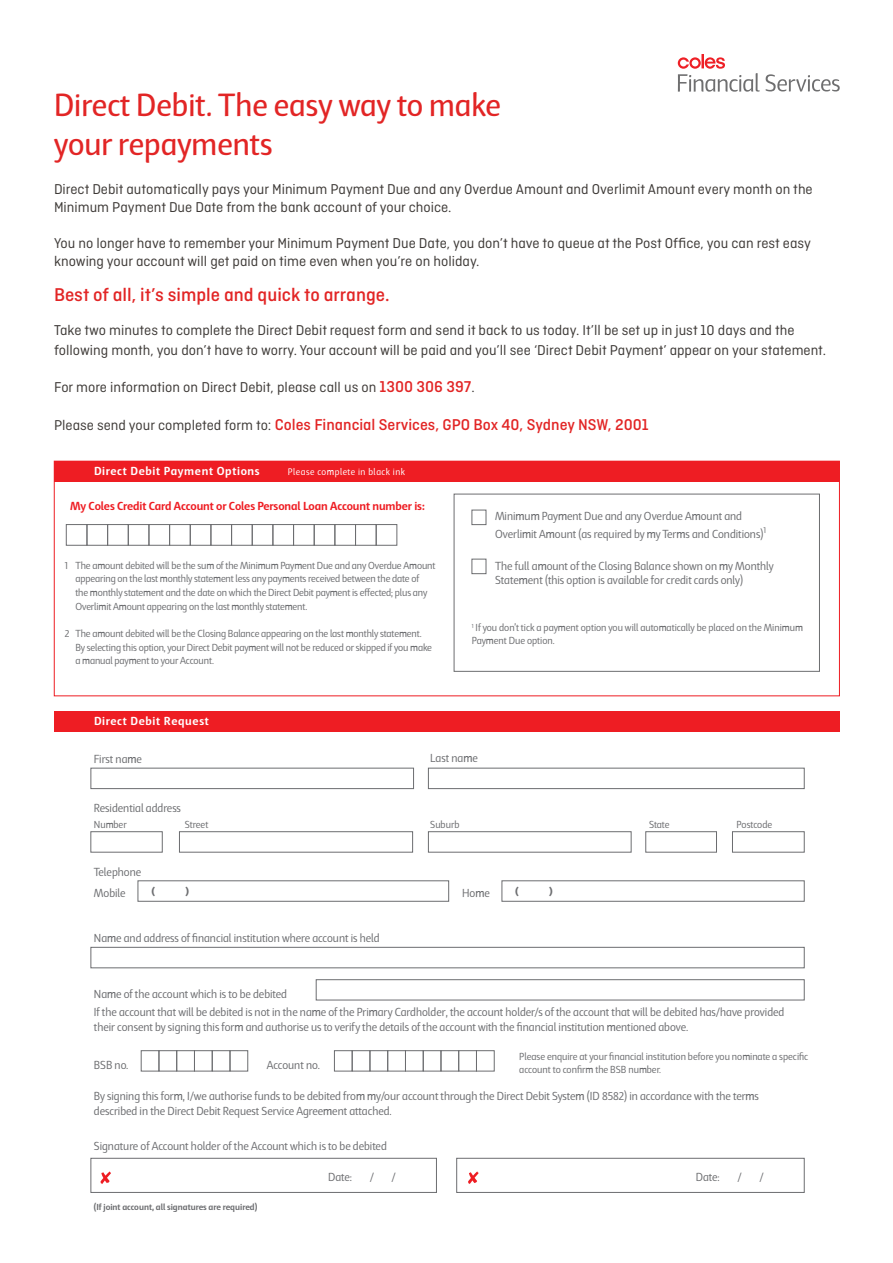
<style>
.page{position:relative;width:893px;height:1263px;background:#fff}
.page>*{position:absolute;margin:0;border:0;box-sizing:border-box;transform-origin:0 0}
.t1{font:33px/39.6px "Coles Haptic";color:#e22525}
.t2{font:500 19.5px "Ciutadella";color:#e22525}
.t3{font:500 16.5px "Ciutadella";color:#e22525}
.t4{font:15px/18px "Ciutadella";color:#3d3936}
.t5{font:12px/14.4px "Coles Haptic Semi";color:#6c6d70}
.t6{font:700 12px "Coles Haptic";letter-spacing:-.005em;color:#ee1d23}
.t7{font:700 12px "Coles Haptic";letter-spacing:.055em;color:#fff}
.t8{font:700 11.7px "Interstate";color:#6c6d70}
.t9{font:10.5px/13.6px "Coles Haptic Semi";letter-spacing:-.01em;color:#6c6d70}
.t10{font:9.75px "Coles Haptic Semi";letter-spacing:.055em;color:#fff}
.t11{font:700 9px "Coles Haptic";color:#6c6d70}
.s1{font-weight:500;font-size:16.5px;color:#e22525}
.s2{font-weight:400;font-size:15px;color:#3d3936}
</style>
<div class="page">
<div style="left:54px;top:461px;width:786px;height:20px;background:#ee1d23"></div>
<div style="left:54px;top:461px;width:786px;height:235px;border:1px solid #ee1d23"></div>
<div style="left:66px;top:524px;width:21px;height:21px;border:1px solid #6c6d70"></div>
<div style="left:87px;top:524px;width:21px;height:21px;border:1px solid #6c6d70"></div>
<div style="left:107px;top:524px;width:21px;height:21px;border:1px solid #6c6d70"></div>
<div style="left:128px;top:524px;width:21px;height:21px;border:1px solid #6c6d70"></div>
<div style="left:149px;top:524px;width:21px;height:21px;border:1px solid #6c6d70"></div>
<div style="left:169px;top:524px;width:21px;height:21px;border:1px solid #6c6d70"></div>
<div style="left:190px;top:524px;width:21px;height:21px;border:1px solid #6c6d70"></div>
<div style="left:211px;top:524px;width:21px;height:21px;border:1px solid #6c6d70"></div>
<div style="left:231px;top:524px;width:21px;height:21px;border:1px solid #6c6d70"></div>
<div style="left:252px;top:524px;width:21px;height:21px;border:1px solid #6c6d70"></div>
<div style="left:273px;top:524px;width:21px;height:21px;border:1px solid #6c6d70"></div>
<div style="left:335px;top:524px;width:21px;height:21px;border:1px solid #6c6d70"></div>
<div style="left:293px;top:524px;width:21px;height:21px;border:1px solid #6c6d70"></div>
<div style="left:355px;top:524px;width:21px;height:21px;border:1px solid #6c6d70"></div>
<div style="left:314px;top:524px;width:21px;height:21px;border:1px solid #6c6d70"></div>
<div style="left:376px;top:524px;width:21px;height:21px;border:1px solid #6c6d70"></div>
<div style="left:54px;top:711px;width:786px;height:20px;background:#ee1d23"></div>
<div style="left:91px;top:768px;width:323px;height:21px;border:1px solid #6c6d70"></div>
<div style="left:428px;top:768px;width:376px;height:21px;border:1px solid #6c6d70"></div>
<div style="left:91px;top:831px;width:71px;height:21px;border:1px solid #6c6d70"></div>
<div style="left:179px;top:831px;width:234px;height:21px;border:1px solid #6c6d70"></div>
<div style="left:428px;top:831px;width:203px;height:21px;border:1px solid #6c6d70"></div>
<div style="left:646px;top:831px;width:71px;height:21px;border:1px solid #6c6d70"></div>
<div style="left:732px;top:831px;width:72px;height:21px;border:1px solid #6c6d70"></div>
<div style="left:91px;top:947px;width:713px;height:21px;border:1px solid #6c6d70"></div>
<div style="left:316px;top:979px;width:488px;height:21px;border:1px solid #6c6d70"></div>
<div style="left:141px;top:1050px;width:18px;height:21px;border:1px solid #6c6d70"></div>
<div style="left:334px;top:1050px;width:18px;height:21px;border:1px solid #6c6d70"></div>
<div style="left:159px;top:1050px;width:18px;height:21px;border:1px solid #6c6d70"></div>
<div style="left:352px;top:1050px;width:18px;height:21px;border:1px solid #6c6d70"></div>
<div style="left:177px;top:1050px;width:18px;height:21px;border:1px solid #6c6d70"></div>
<div style="left:370px;top:1050px;width:18px;height:21px;border:1px solid #6c6d70"></div>
<div style="left:194px;top:1050px;width:18px;height:21px;border:1px solid #6c6d70"></div>
<div style="left:388px;top:1050px;width:18px;height:21px;border:1px solid #6c6d70"></div>
<div style="left:441px;top:1050px;width:18px;height:21px;border:1px solid #6c6d70"></div>
<div style="left:212px;top:1050px;width:18px;height:21px;border:1px solid #6c6d70"></div>
<div style="left:405px;top:1050px;width:18px;height:21px;border:1px solid #6c6d70"></div>
<div style="left:458px;top:1050px;width:19px;height:21px;border:1px solid #6c6d70"></div>
<div style="left:230px;top:1050px;width:18px;height:21px;border:1px solid #6c6d70"></div>
<div style="left:423px;top:1050px;width:18px;height:21px;border:1px solid #6c6d70"></div>
<div style="left:476px;top:1050px;width:18px;height:21px;border:1px solid #6c6d70"></div>
<div style="left:91px;top:1158px;width:346px;height:34px;border:1px solid #6c6d70"></div>
<svg style="left:100px;top:1171px;width:11px;height:13px"></svg>
<div style="left:456px;top:1158px;width:348px;height:34px;border:1px solid #6c6d70"></div>
<svg style="left:468px;top:1171px;width:11px;height:13px"></svg>
<div style="left:472px;top:510px;width:14px;height:15px;border:1px solid #6c6d70"></div>
<div style="left:472px;top:559px;width:14px;height:15px;border:1px solid #6c6d70"></div>
<div style="left:454px;top:494px;width:366px;height:178px;border:1px solid #6d6e70"></div>
<hr style="left:701px;top:54px;width:3px;height:14px;background:#ee2026">
<svg style="left:678px;top:57px;width:162px;height:35px"></svg>
<p class="t1" style="left:54px;top:85px;width:449px">Direct Debit. The easy way to make your repayments</p>
<p class="t4" style="left:54px;top:180px;width:760px">Direct Debit automatically pays your Minimum Payment Due and any Overdue Amount and Overlimit Amount every month on the<br>Minimum Payment Due Date from the bank account of your choice.</p>
<p class="t4" style="left:54px;top:234px;width:758px">You no longer have to remember your Minimum Payment Due Date, you don’t have to queue at the Post Office, you can rest easy knowing your account will get paid on time even when you’re on holiday.</p>
<p class="t2" style="left:54px;top:283px;width:337px">Best of all, it’s simple and quick to arrange.</p>
<p class="t4" style="left:54px;top:320px;width:774px;line-height:19.5px">Take two minutes to complete the Direct Debit request form and send it back to us today. It’ll be set up in just 10 days and the following month, you don’t have to worry. Your account will be paid and you’ll see ‘Direct Debit Payment’ appear on your statement.</p>
<p class="t4" style="left:54px;top:378px;width:422px">For more information on Direct Debit, please call us on <span class="s1">1300 306 397</span>.</p>
<p class="t3" style="left:54px;top:416px;width:596px"><span class="s2">Please send your completed form to:</span> Coles Financial Services, GPO Box 40, Sydney NSW, 2001</p>
<p class="t7" style="left:94px;top:464px;width:167px">Direct Debit Payment Options</p>
<p class="t10" style="left:288px;top:466px;width:119px">Please complete in black ink</p>
<p class="t6" style="left:70px;top:498px;width:356px">My Coles Credit Card Account or Coles Personal Loan Account number is:</p>
<p class="t9" style="left:75px;top:558px;width:362px;text-indent:-10px">1 The amount debited will be the sum of the Minimum Payment Due and any Overdue Amount appearing on the last monthly statement less any payments received between the date of<br>the monthly statement and the date on which the Direct Debit payment is effected; plus any Overlimit Amount appearing on the last monthly statement.</p>
<p class="t9" style="left:75px;top:627px;width:358px;text-indent:-11px">2 The amount debited will be the Closing Balance appearing on the last monthly statement.<br>By selecting this option, your Direct Debit payment will not be reduced or skipped if you make a manual payment to your Account.</p>
<p class="t7" style="left:94px;top:714px;width:116px">Direct Debit Request</p>
<p class="t5" style="left:495px;top:507px;width:273px;line-height:18px">Minimum Payment Due and any Overdue Amount and<br>Overlimit Amount (as required by my Terms and Conditions)<sup>1</sup></p>
<p class="t5" style="left:495px;top:558px;width:280px">The full amount of the Closing Balance shown on my Monthly<br>Statement (this option is available for credit cards only)</p>
<p class="t9" style="left:472px;top:622px;width:333px;line-height:12.6px"><sup>1</sup> If you don’t tick a payment option you will automatically be placed on the Minimum<br>Payment Due option.</p>
<p class="t5" style="left:94px;top:752px;width:50px">First name</p>
<p class="t5" style="left:94px;top:801px;width:89px">Residential address</p>
<p class="t5" style="left:430px;top:751px;width:49px">Last name</p>
<p class="t9" style="left:94px;top:817px;width:34px">Number</p>
<p class="t9" style="left:185px;top:817px;width:25px">Street</p>
<p class="t9" style="left:430px;top:817px;width:31px">Suburb</p>
<p class="t9" style="left:649px;top:817px;width:22px">State</p>
<p class="t9" style="left:737px;top:817px;width:37px">Postcode</p>
<p class="t5" style="left:94px;top:865px;width:49px">Telephone</p>
<p class="t5" style="left:94px;top:886px;width:33px">Mobile</p>
<p class="t5" style="left:462px;top:886px;width:29px">Home</p>
<p class="t8" style="left:151px;top:884px;width:6px">(</p>
<p class="t8" style="left:185px;top:884px;width:6px">)</p>
<p class="t8" style="left:515px;top:885px;width:6px">(</p>
<p class="t8" style="left:549px;top:885px;width:6px">)</p>
<p class="t5" style="left:94px;top:930px;width:287px">Name and address of financial institution where account is held</p>
<p class="t5" style="left:94px;top:986px;width:195px">Name of the account which is to be debited</p>
<p class="t5" style="left:94px;top:1005px;width:692px">If the account that will be debited is not in the name of the Primary Cardholder, the account holder/s of the account that will be debited has/have provided their consent by signing this form and authorise us to verify the details of the account with the financial institution mentioned above.</p>
<p class="t5" style="left:94px;top:1058px;width:36px">BSB no.</p>
<p class="t9" style="left:519px;top:1050px;width:291px;line-height:12.6px">Please enquire at your financial institution before you nominate a specific account to confirm the BSB number.</p>
<p class="t5" style="left:267px;top:1058px;width:55px">Account no.</p>
<p class="t5" style="left:94px;top:1089px;width:667px">By signing this form, I/we authorise funds to be debited from my/our account through the Direct Debit System (ID 8582) in accordance with the terms described in the Direct Debit Request Service Agreement attached.</p>
<p class="t5" style="left:94px;top:1139px;width:294px">Signature of Account holder of the Account which is to be debited</p>
<p class="t11" style="left:94px;top:1201px;width:165px">(If joint account, all signatures are required)</p>
<p class="t5" style="left:328px;top:1169px;width:25px">Date:</p>
<p class="t5" style="left:370px;top:1169px;width:6px">/</p>
<p class="t5" style="left:392px;top:1169px;width:6px">/</p>
<p class="t5" style="left:696px;top:1169px;width:25px">Date:</p>
<p class="t5" style="left:737px;top:1169px;width:6px">/</p>
<p class="t5" style="left:759px;top:1169px;width:6px">/</p>
</div>
